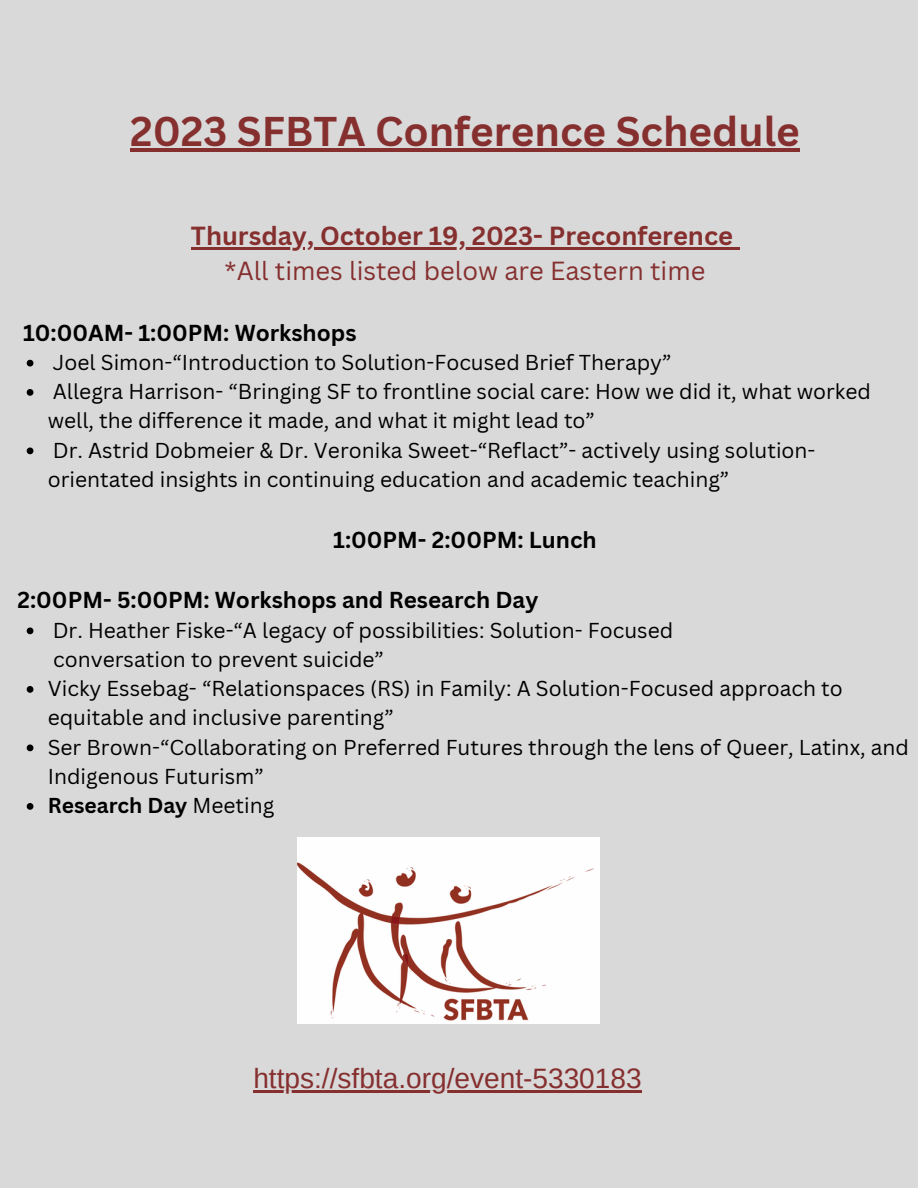
<style>
.page{position:relative;width:918px;height:1188px;background:#d9d9d9}
.page>*{position:absolute;margin:0;border:0;box-sizing:border-box;transform-origin:0 0}
.t1{font:700 40.5px "Canva Sans";color:#862f2f}
.t2{font:28.05px "Arimo";color:#862f2f}
.t3{font:700 25.5px "Canva Sans";color:#862f2f}
.t4{font:25.5px "Canva Sans";color:#862f2f}
.t5{font:700 22.5px "Canva Sans";color:#000}
.t6{font:21px/29.2px "Canva Sans";color:#000}
.t7{font:700 21px "Canva Sans";color:#000}
.s1{font-weight:400}
</style>
<div class="page">
<svg style="left:27px;top:360px;width:6px;height:7px"></svg>
<svg style="left:27px;top:389px;width:6px;height:7px"></svg>
<svg style="left:27px;top:448px;width:6px;height:6px"></svg>
<svg style="left:27px;top:628px;width:6px;height:6px"></svg>
<svg style="left:27px;top:686px;width:6px;height:7px"></svg>
<svg style="left:27px;top:745px;width:6px;height:6px"></svg>
<svg style="left:27px;top:803px;width:6px;height:7px"></svg>
<hr style="left:130px;top:148px;width:670px;height:4px;background:#862f2f">
<hr style="left:191px;top:247px;width:542px;height:3px;background:#862f2f">
<svg style="left:733px;top:247px;width:6px;height:3px"></svg>
<img style="left:298px;top:837px;width:301px;height:186px">
<hr style="left:253px;top:1090px;width:389px;height:3px;background:#862f2f">
<p class="t1" style="left:130px;top:103px;width:671px">2023 SFBTA Conference Schedule</p>
<p class="t3" style="left:191px;top:218px;width:544px">Thursday, October 19, 2023- Preconference</p>
<p class="t4" style="left:225px;top:253px;width:482px">*All times listed below are Eastern time</p>
<p class="t5" style="left:23px;top:317px;width:335px">10:00AM- 1:00PM: Workshops</p>
<p class="t6" style="left:53px;top:347px;width:620px">Joel Simon-“Introduction to Solution-Focused Brief Therapy”</p>
<p class="t6" style="left:48px;top:376px;width:825px">Allegra Harrison- “Bringing SF to frontline social care: How we did it, what worked well, the difference it made, and what it might lead to”</p>
<p class="t6" style="left:48px;top:435px;width:769px">Dr. Astrid Dobmeier &amp; Dr. Veronika Sweet-“Reflact”- actively using solution&shy;orientated insights in continuing education and academic teaching”</p>
<p class="t5" style="left:333px;top:524px;width:265px">1:00PM- 2:00PM: Lunch</p>
<p class="t5" style="left:18px;top:584px;width:522px">2:00PM- 5:00PM: Workshops and Research Day</p>
<p class="t6" style="left:53px;top:644px;width:332px">conversation to prevent suicide”</p>
<p class="t6" style="left:53px;top:615px;width:622px">Dr. Heather Fiske-“A legacy of possibilities: Solution- Focused</p>
<p class="t6" style="left:48px;top:673px;width:797px">Vicky Essebag- “Relationspaces (RS) in Family: A Solution-Focused approach to equitable and inclusive parenting”</p>
<p class="t6" style="left:48px;top:732px;width:863px">Ser Brown-“Collaborating on Preferred Futures through the lens of Queer, Latinx, and<br>Indigenous Futurism”</p>
<p class="t7" style="left:48px;top:791px;width:228px">Research Day <span class="s1">Meeting</span></p>
<p class="t2" style="left:253px;top:1063px;width:390px">https://sfbta.org/event-5330183</p>
</div>
